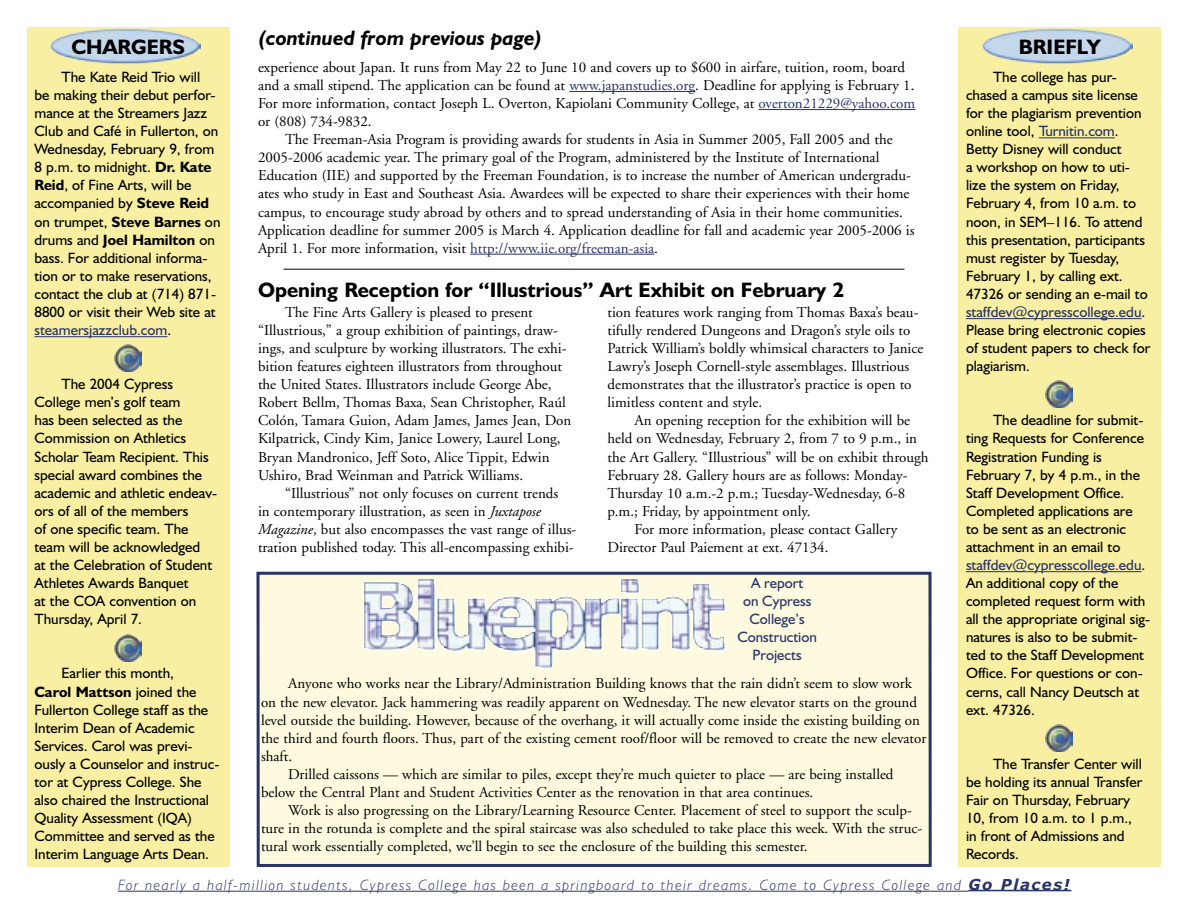
<style>
.page{position:relative;width:1188px;height:918px;background:#fff}
.page>*{position:absolute;margin:0;border:0;box-sizing:border-box;transform-origin:0 0}
.t1{font:700 21px "Humanist 521 BT";color:#000}
.t2{font:italic 700 21px "Humanist 521 BT";color:#000}
.Body_copy{font:15px/18px "Adobe Garamond";color:#000}
.Columns{font:15px/18px "Humanist 521 BT";color:#000}
.t3{font:italic 300 15px "Humanist 521 BT";letter-spacing:.1em;color:#283366}
.t4{font:15px/18px "Humanist 521 BT";color:#283366;text-align:center}
.s1{color:#283366}
.s2{font-weight:700}
.s3{font-style:italic}
.s4{font-family:"Verdana";font-weight:700}
</style>
<div class="page">
<div style="left:27px;top:27px;width:203px;height:839px;background:#f8efa3"></div>
<hr style="left:118px;top:891px;width:850px;height:1px;background:#283366">
<hr style="left:968px;top:890px;width:103px;height:1px;background:#283366">
<div style="left:958px;top:27px;width:203px;height:839px;background:#f8efa3"></div>
<div style="left:964px;top:69px;width:190px;height:798px;background:#f8efa3"></div>
<hr style="left:1039px;top:137px;width:76px;height:1px;background:#283366">
<hr style="left:966px;top:318px;width:175px;height:1px;background:#283366">
<hr style="left:966px;top:571px;width:175px;height:1px;background:#283366">
<div style="left:33px;top:69px;width:189px;height:798px;background:#f8efa3"></div>
<hr style="left:34px;top:336px;width:134px;height:1px;background:#283366">
<img style="left:50px;top:28px;width:151px;height:36px">
<img style="left:114px;top:345px;width:27px;height:27px">
<img style="left:114px;top:634px;width:27px;height:27px">
<img style="left:1046px;top:381px;width:27px;height:27px">
<img style="left:982px;top:28px;width:150px;height:36px">
<hr style="left:569px;top:91px;width:126px;height:1px;background:#283366">
<hr style="left:759px;top:109px;width:156px;height:1px;background:#283366">
<hr style="left:470px;top:254px;width:184px;height:1px;background:#283366">
<hr style="left:284px;top:269px;width:620px;height:1px;background:#000">
<div style="left:258px;top:573px;width:672px;height:292px;background:#fdfae0"></div>
<div style="left:256px;top:572px;width:676px;height:295px;border:3px solid #283366"></div>
<img style="left:363px;top:578px;width:363px;height:91px">
<img style="left:1045px;top:724px;width:27px;height:27px">
<p class="t2" style="left:258px;top:25px;width:286px">(continued from previous page)</p>
<p class="Body_copy" style="left:258px;top:59px;width:659px">experience about Japan. It runs from May 22 to June 10 and covers up to $600 in airfare, tuition, room, board and a small stipend. The application can be found at <span class="s1">www.japanstudies.org</span>. Deadline for applying is February 1.<br>For more information, contact Joseph L. Overton, Kapiolani Community College, at <span class="s1">overton21229@yahoo.com </span>or (808) 734-9832.</p>
<p class="Body_copy" style="left:258px;top:131px;width:658px;text-indent:27px">The Freeman-Asia Program is providing awards for students in Asia in Summer 2005, Fall 2005 and the 2005-2006 academic year. The primary goal of the Program, administered by the Institute of International Education (IIE) and supported by the Freeman Foundation, is to increase the number of American undergradu&shy;ates who study in East and Southeast Asia. Awardees will be expected to share their experiences with their home campus, to encourage study abroad by others and to spread understanding of Asia in their home communities.<br>Application deadline for summer 2005 is March 4. Application deadline for fall and academic year 2005-2006 is April 1. For more information, visit <span class="s1">http://www.iie.org/freeman-asia</span>.</p>
<p class="t1" style="left:71px;top:34px;width:115px">CHARGERS</p>
<p class="t1" style="left:1019px;top:34px;width:84px">BRIEFLY</p>
<p class="Columns" style="left:34px;top:68px;width:187px;text-indent:27px">The Kate Reid Trio will<br>be making their debut perfor&shy;mance at the Streamers Jazz<br>Club and Café in Fullerton, on<br>Wednesday, February 9, from<br>8 p.m. to midnight. <span class="s2">Dr. Kate<br>Reid</span>, of Fine Arts, will be accompanied by <span class="s2">Steve Reid </span>on trumpet, <span class="s2">Steve Barnes</span> on drums and <span class="s2">Joel Hamilton</span> on bass. For additional informa&shy;tion or to make reservations, contact the club at (714) 871-<br>8800 or visit their Web site at <span class="s1">steamersjazzclub.com</span>.</p>
<p class="Columns" style="left:966px;top:68px;width:186px;text-indent:27px">The college has pur&shy;chased a campus site license for the plagiarism prevention online tool, <span class="s1">Turnitin.com</span>.<br>Betty Disney will conduct<br>a workshop on how to uti&shy;lize the system on Friday,<br>February 4, from 10 a.m. to noon, in SEM–116. To attend this presentation, participants must register by Tuesday,<br>February 1, by calling ext.<br>47326 or sending an e-mail to <span class="s1">staffdev@cypresscollege.edu</span>.<br>Please bring electronic copies of student papers to check for plagiarism.</p>
<p class="t1" style="left:258px;top:276px;width:588px">Opening Reception for “Illustrious” Art Exhibit on February 2</p>
<p class="Body_copy" style="left:258px;top:304px;width:315px;text-indent:27px">The Fine Arts Gallery is pleased to present “Illustrious,” a group exhibition of paintings, draw&shy;ings, and sculpture by working illustrators. The exhi&shy;bition features eighteen illustrators from throughout the United States. Illustrators include George Abe, Robert Bellm, Thomas Baxa, Sean Christopher, Raúl Colón, Tamara Guion, Adam James, James Jean, Don Kilpatrick, Cindy Kim, Janice Lowery, Laurel Long, Bryan Mandronico, Jeff Soto, Alice Tippit, Edwin Ushiro, Brad Weinman and Patrick Williams.</p>
<p class="Body_copy" style="left:258px;top:484px;width:320px;text-indent:27px">“Illustrious” not only focuses on current trends<br>in contemporary illustration, as seen in <span class="s3">Juxtapose Magazine</span>, but also encompasses the vast range of illus&shy;tration published today. This all-encompassing exhibi-</p>
<p class="Body_copy" style="left:608px;top:304px;width:317px">tion features work ranging from Thomas Baxa’s beau&shy;tifully rendered Dungeons and Dragon’s style oils to Patrick William’s boldly whimsical characters to Janice Lawry’s Joseph Cornell-style assemblages. Illustrious demonstrates that the illustrator’s practice is open to limitless content and style.</p>
<p class="Body_copy" style="left:608px;top:412px;width:323px;text-indent:27px">An opening reception for the exhibition will be held on Wednesday, February 2, from 7 to 9 p.m., in the Art Gallery. “Illustrious” will be on exhibit through February 28. Gallery hours are as follows: Monday-Thursday 10 a.m.-2 p.m.; Tuesday-Wednesday, 6-8 p.m.; Friday, by appointment only.</p>
<p class="Body_copy" style="left:608px;top:520px;width:291px;text-indent:27px">For more information, please contact Gallery<br>Director Paul Paiement at ext. 47134.</p>
<p class="Columns" style="left:34px;top:375px;width:184px;text-indent:27px">The 2004 Cypress<br>College men’s golf team<br>has been selected as the<br>Commission on Athletics<br>Scholar Team Recipient. This special award combines the academic and athletic endeav&shy;ors of all of the members<br>of one specific team. The team will be acknowledged<br>at the Celebration of Student<br>Athletes Awards Banquet<br>at the COA convention on<br>Thursday, April 7.</p>
<p class="Columns" style="left:966px;top:411px;width:186px;text-indent:27px">The deadline for submit&shy;ting Requests for Conference<br>Registration Funding is<br>February 7, by 4 p.m., in the<br>Staff Development Office.<br>Completed applications are<br>to be sent as an electronic attachment in an email to <span class="s1">staffdev@cypresscollege.edu</span>.<br>An additional copy of the completed request form with all the appropriate original sig&shy;natures is also to be submit&shy;ted to the Staff Development<br>Office. For questions or con&shy;cerns, call Nancy Deutsch at ext. 47326.</p>
<p class="t4" style="left:737px;top:574px;width:81px">A report<br>on Cypress<br>College’s<br>Construction<br>Projects</p>
<p class="Columns" style="left:34px;top:664px;width:186px;text-indent:27px">Earlier this month,<br><span class="s2">Carol Mattson</span> joined the<br>Fullerton College staff as the<br>Interim Dean of Academic<br>Services. Carol was previ&shy;ously a Counselor and instruc&shy;tor at Cypress College. She also chaired the Instructional<br>Quality Assessment (IQA)<br>Committee and served as the<br>Interim Language Arts Dean.</p>
<p class="Body_copy" style="left:261px;top:675px;width:667px;text-indent:27px">Anyone who works near the Library/Administration Building knows that the rain didn’t seem to slow work on the new elevator. Jack hammering was readily apparent on Wednesday. The new elevator starts on the ground level outside the building. However, because of the overhang, it will actually come inside the existing building on the third and fourth floors. Thus, part of the existing cement roof/floor will be removed to create the new elevator shaft.</p>
<p class="Body_copy" style="left:261px;top:765px;width:634px;text-indent:27px">Drilled caissons — which are similar to piles, except they’re much quieter to place — are being installed below the Central Plant and Student Activities Center as the renovation in that area continues.</p>
<p class="Body_copy" style="left:261px;top:802px;width:663px;text-indent:27px">Work is also progressing on the Library/Learning Resource Center. Placement of steel to support the sculp&shy;ture in the rotunda is complete and the spiral staircase was also scheduled to take place this week. With the struc&shy;tural work essentially completed, we’ll begin to see the enclosure of the building this semester.</p>
<p class="Columns" style="left:966px;top:754px;width:178px;text-indent:27px">The Transfer Center will be holding its annual Transfer<br>Fair on Thursday, February<br>10, from 10 a.m. to 1 p.m., in front of Admissions and<br>Records.</p>
<p class="t3" style="left:118px;top:875px;width:953px">For nearly a half-million students, Cypress College has been a springboard to their dreams. Come to Cypress College and <span class="s4">Go Places!</span></p>
</div>
